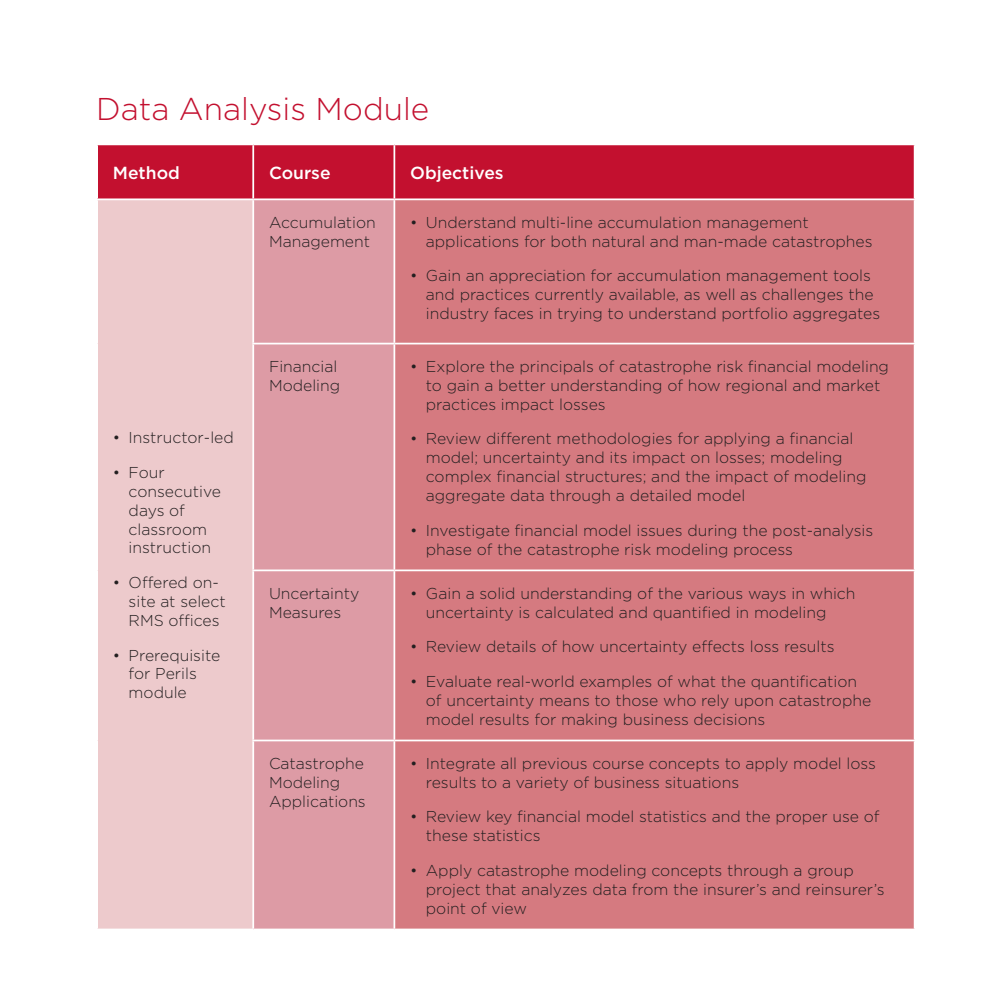
<style>
.page{position:relative;width:1008px;height:1008px;background:#fff}
.page>*{position:absolute;margin:0;border:0;box-sizing:border-box;transform-origin:0 0}
.t1{font:300 31.5px "Gotham";color:#c3102f}
.t2{font:500 17.5px "Gotham";color:#fff}
.t3{font:300 15.75px/18.9px "Gotham";color:#231f20}
</style>
<div class="page">
<div style="left:98px;top:145px;width:816px;height:53px;background:#c3102f"></div>
<div style="left:97px;top:199px;width:156px;height:730px;background:#edcacc"></div>
<div style="left:254px;top:200px;width:140px;height:729px;background:#dd9ba5"></div>
<div style="left:395px;top:200px;width:519px;height:729px;background:#d57a80"></div>
<hr style="left:96px;top:200px;width:2px;height:144px;background:#fff">
<hr style="left:96px;top:344px;width:2px;height:226px;background:#fff">
<hr style="left:96px;top:570px;width:2px;height:170px;background:#fff">
<hr style="left:96px;top:740px;width:2px;height:189px;background:#fff">
<hr style="left:252px;top:200px;width:2px;height:143px;background:#fff">
<hr style="left:252px;top:343px;width:142px;height:1px;background:#fff">
<hr style="left:252px;top:344px;width:2px;height:226px;background:#fff">
<hr style="left:394px;top:343px;width:522px;height:1px;background:#fff">
<hr style="left:252px;top:570px;width:142px;height:1px;background:#fff">
<hr style="left:252px;top:571px;width:2px;height:169px;background:#fff">
<hr style="left:394px;top:570px;width:522px;height:1px;background:#fff">
<hr style="left:252px;top:740px;width:142px;height:1px;background:#fff">
<hr style="left:252px;top:741px;width:2px;height:188px;background:#fff">
<hr style="left:394px;top:740px;width:522px;height:1px;background:#fff">
<hr style="left:252px;top:145px;width:2px;height:53px;background:#fff">
<hr style="left:394px;top:145px;width:1px;height:53px;background:#fff">
<hr style="left:96px;top:198px;width:157px;height:2px;background:#fff">
<h1 class="t1" style="left:96px;top:89px;width:335px">Data Analysis Module</h1>
<p class="t2" style="left:113px;top:161px;width:69px">Method</p>
<p class="t2" style="left:269px;top:161px;width:63px">Course</p>
<p class="t2" style="left:410px;top:161px;width:95px">Objectives</p>
<p class="t3" style="left:113px;top:428px;width:123px">• Instructor-led</p>
<p class="t3" style="left:129px;top:462px;width:94px;text-indent:-16px">• Four consecutive days of classroom instruction</p>
<p class="t3" style="left:129px;top:573px;width:99px;text-indent:-16px">• Offered on&shy;site at select<br>RMS offices</p>
<p class="t3" style="left:129px;top:645px;width:93px;text-indent:-16px">• Prerequisite for Perils module</p>
<p class="t3" style="left:269px;top:212px;width:108px">Accumulation<br>Management</p>
<p class="t3" style="left:426px;top:212px;width:448px;text-indent:-16px">• Understand multi-line accumulation management applications for both natural and man-made catastrophes</p>
<p class="t3" style="left:426px;top:266px;width:456px;text-indent:-16px">• Gain an appreciation for accumulation management tools and practices currently available, as well as challenges the industry faces in trying to understand portfolio aggregates</p>
<p class="t3" style="left:269px;top:357px;width:73px">Financial<br>Modeling</p>
<p class="t3" style="left:426px;top:357px;width:465px;text-indent:-16px">• Explore the principals of catastrophe risk financial modeling to gain a better understanding of how regional and market practices impact losses</p>
<p class="t3" style="left:426px;top:429px;width:442px;text-indent:-16px">• Review different methodologies for applying a financial model; uncertainty and its impact on losses; modeling complex financial structures; and the impact of modeling aggregate data through a detailed model</p>
<p class="t3" style="left:426px;top:520px;width:449px;text-indent:-16px">• Investigate financial model issues during the post-analysis phase of the catastrophe risk modeling process</p>
<p class="t3" style="left:269px;top:583px;width:92px">Uncertainty<br>Measures</p>
<p class="t3" style="left:426px;top:583px;width:431px;text-indent:-16px">• Gain a solid understanding of the various ways in which uncertainty is calculated and quantified in modeling</p>
<p class="t3" style="left:410px;top:637px;width:426px">• Review details of how uncertainty effects loss results</p>
<p class="t3" style="left:426px;top:672px;width:447px;text-indent:-16px">• Evaluate real-world examples of what the quantification of uncertainty means to those who rely upon catastrophe model results for making business decisions</p>
<p class="t3" style="left:269px;top:753px;width:98px">Catastrophe<br>Modeling<br>Applications</p>
<p class="t3" style="left:426px;top:753px;width:452px;text-indent:-16px">• Integrate all previous course concepts to apply model loss results to a variety of business situations</p>
<p class="t3" style="left:426px;top:807px;width:455px;text-indent:-16px">• Review key financial model statistics and the proper use of these statistics</p>
<p class="t3" style="left:426px;top:861px;width:460px;text-indent:-16px">• Apply catastrophe modeling concepts through a group project that analyzes data from the insurer’s and reinsurer’s point of view</p>
</div>
